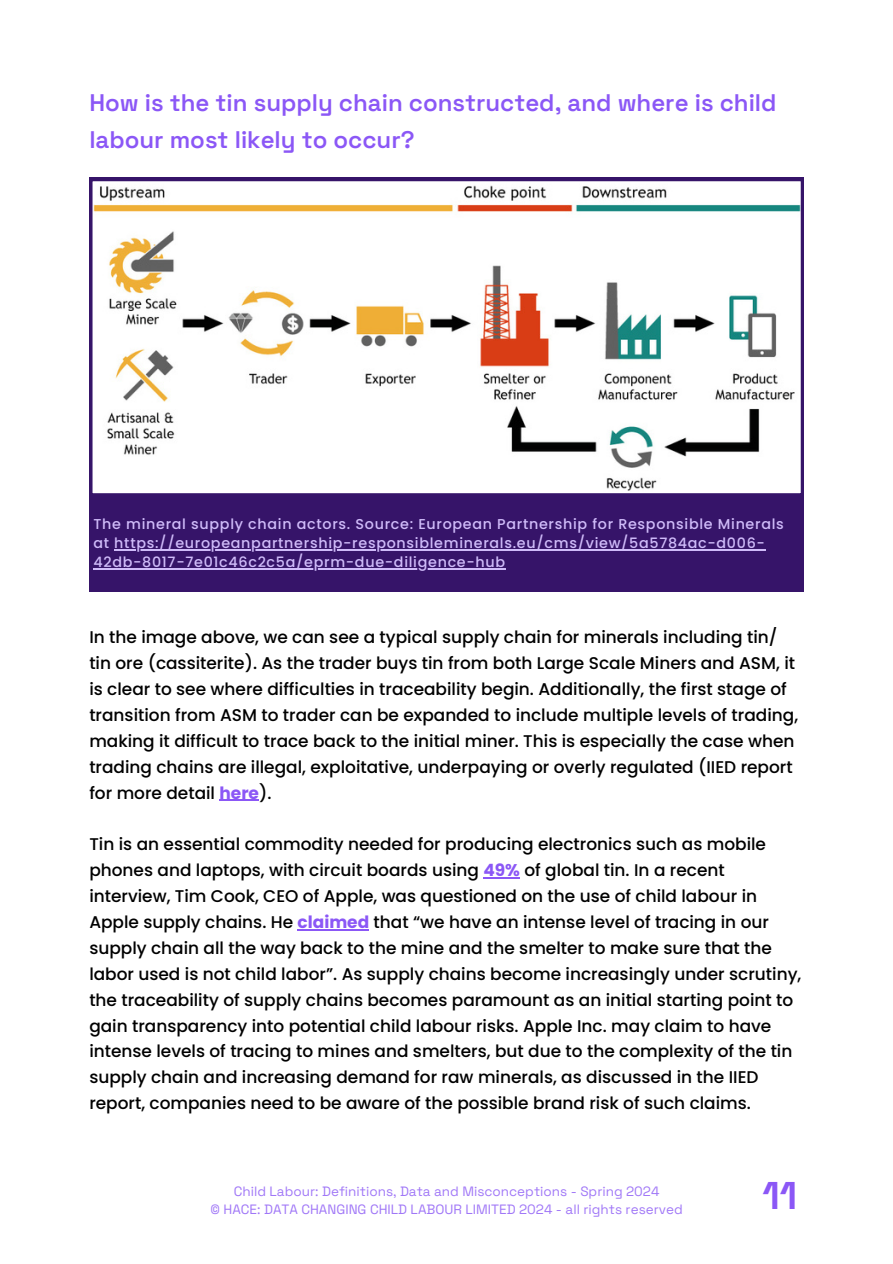
<style>
.page{position:relative;width:893px;height:1264px;background:#fff}
.page>*{position:absolute;margin:0;border:0;box-sizing:border-box;transform-origin:0 0}
.t1{font:700 38.7px "Space Grotesk";color:#8b57f6}
.t2{font:600 24px/37.2px "Space Grotesk";color:#8b57f6}
.t3{font:500 16.95px/25.8px "Poppins";color:#000}
.t4{font:500 14.25px/19.2px "Poppins";letter-spacing:.05em;color:#cfbbf9}
.t5{font:13.5px/18px "Space Grotesk";color:#a077f7;text-align:center}
.s1{font-weight:700;color:#8b57f6}
</style>
<div class="page">
<hr style="left:219px;top:799px;width:40px;height:1px;background:#8b57f6">
<hr style="left:483px;top:877px;width:37px;height:1px;background:#8b57f6">
<hr style="left:297px;top:929px;width:72px;height:1px;background:#8b57f6">
<svg style="left:89px;top:178px;width:714px;height:318px"></svg>
<div style="left:89px;top:496px;width:714px;height:95px;background:#361469"></div>
<hr style="left:114px;top:549px;width:651px;height:1px;background:#cfbbf9">
<hr style="left:93px;top:568px;width:413px;height:1px;background:#cfbbf9">
<h2 class="t2" style="left:89px;top:84px;width:688px">How is the tin supply chain constructed, and where is child labour most likely to occur?</h2>
<p class="t4" style="left:93px;top:514px;width:692px">The mineral supply chain actors. Source: European Partnership for Responsible Minerals at https://europeanpartnership-responsibleminerals.eu/cms/view/5a5784ac-d006-<br>42db-8017-7e01c46c2c5a/eprm-due-diligence-hub</p>
<p class="t3" style="left:89px;top:624px;width:710px">In the image above, we can see a typical supply chain for minerals including tin/ tin ore (cassiterite). As the trader buys tin from both Large Scale Miners and ASM, it is clear to see where difficulties in traceability begin. Additionally, the first stage of transition from ASM to trader can be expanded to include multiple levels of trading, making it difficult to trace back to the initial miner. This is especially the case when trading chains are illegal, exploitative, underpaying or overly regulated (IIED report for more detail <span class="s1">here</span>).</p>
<p class="t3" style="left:89px;top:831px;width:713px">Tin is an essential commodity needed for producing electronics such as mobile phones and laptops, with circuit boards using <span class="s1">49%</span> of global tin. In a recent interview, Tim Cook, CEO of Apple, was questioned on the use of child labour in Apple supply chains. He <span class="s1">claimed</span> that “we have an intense level of tracing in our supply chain all the way back to the mine and the smelter to make sure that the labor used is not child labor”. As supply chains become increasingly under scrutiny, the traceability of supply chains becomes paramount as an initial starting point to gain transparency into potential child labour risks. Apple Inc. may claim to have intense levels of tracing to mines and smelters, but due to the complexity of the tin supply chain and increasing demand for raw minerals, as discussed in the IIED report, companies need to be aware of the possible brand risk of such claims.</p>
<p class="t5" style="left:210px;top:1182px;width:474px">Child Labour: Definitions, Data and Misconceptions - Spring 2024<br>© HACE: DATA CHANGING CHILD LABOUR LIMITED 2024 - all rights reserved</p>
<h1 class="t1" style="left:762px;top:1170px;width:36px">11</h1>
</div>
